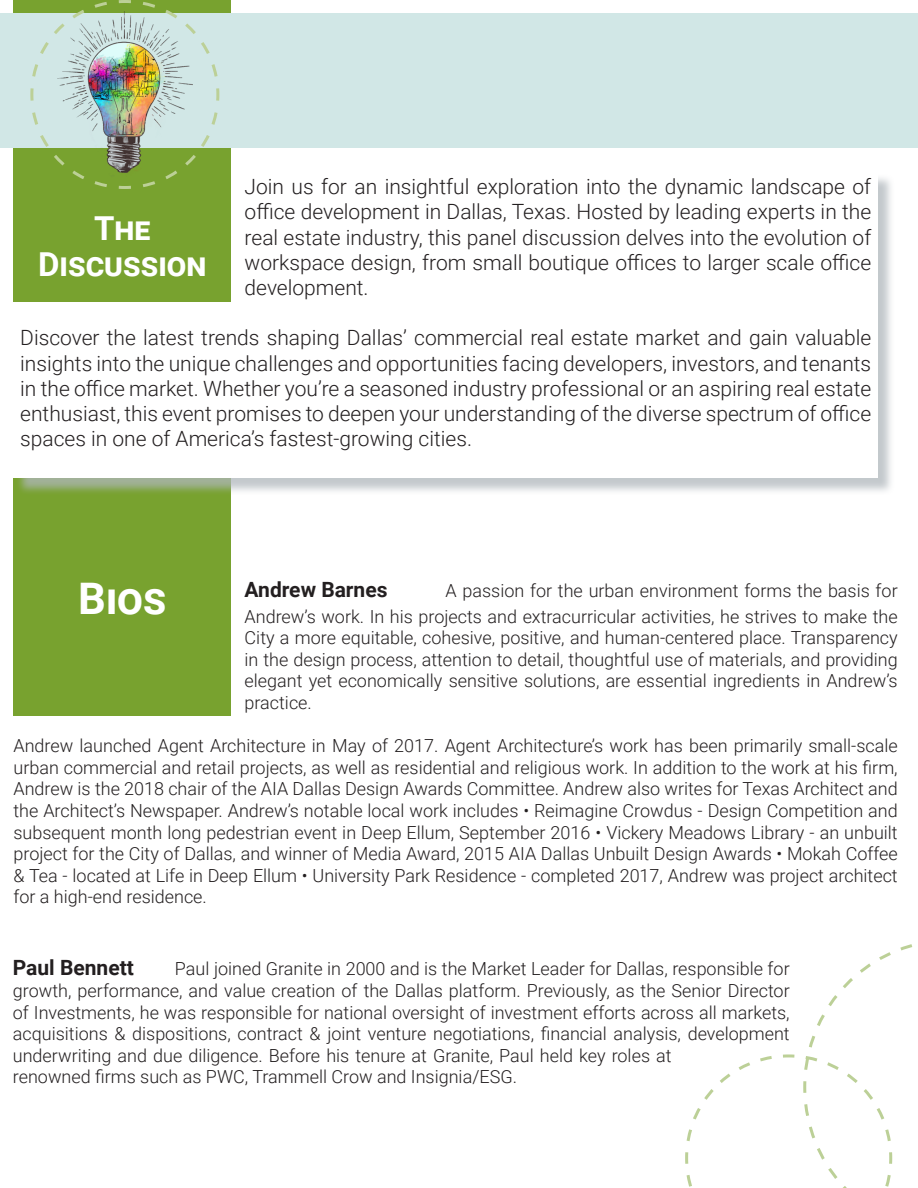
<style>
.page{position:relative;width:918px;height:1188px;background:#fff}
.page>*{position:absolute;margin:0;border:0;box-sizing:border-box;transform-origin:0 0}
.t1{font:700 43.5px "Roboto";color:#fff}
.t2{font:700 33px/36px "Roboto";color:#fff;text-align:center}
.t3{font:300 21px/25.2px "Roboto";color:#231f20;text-align:justify}
.t4{font:700 21px "Roboto";color:#231f20}
.t5{font:300 18px/21.6px "Roboto";color:#231f20;text-align:justify}
</style>
<div class="page">
<div style="left:14px;top:478px;width:217px;height:238px;background:#78a22f"></div>
<div style="left:15px;top:173px;width:880px;height:322px;background:#b0b7bc;opacity:.75"></div>
<div style="left:14px;top:172px;width:864px;height:306px;background:#fff"></div>
<div style="left:14px;top:0;width:217px;height:301px;background:#78a22f"></div>
<div style="left:0;top:14px;width:918px;height:134px;background:#d1e7e6"></div>
<svg style="left:685px;top:944px;width:228px;height:244px"></svg>
<img style="left:29px;top:0;width:192px;height:189px">
<p class="t3" style="left:245px;top:173px;width:628px">Join us for an insightful exploration into the dynamic landscape of office development in Dallas, Texas. Hosted by leading experts in the real estate industry, this panel discussion delves into the evolution of workspace design, from small boutique offices to larger scale office development.</p>
<p class="t3" style="left:20px;top:325px;width:853px">Discover the latest trends shaping Dallas’ commercial real estate market and gain valuable insights into the unique challenges and opportunities facing developers, investors, and tenants in the office market. Whether you’re a seasoned industry professional or an aspiring real estate enthusiast, this event promises to deepen your understanding of the diverse spectrum of office spaces in one of America’s fastest-growing cities.</p>
<p class="t2" style="left:38px;top:209px;width:170px">The<br>Discussion</p>
<p class="t4" style="left:245px;top:575px;width:144px">Andrew Barnes</p>
<p class="t1" style="left:78px;top:568px;width:90px">Bios</p>
<p class="t5" style="left:245px;top:578px;width:655px;line-height:25.2px;text-align:right">A passion for the urban environment forms the basis for<br>Andrew’s work. In his projects and extracurricular activities, he strives to make the</p>
<p class="t5" style="left:245px;top:626px;width:655px">City a more equitable, cohesive, positive, and human-centered place. Transparency in the design process, attention to detail, thoughtful use of materials, and providing elegant yet economically sensitive solutions, are essential ingredients in Andrew’s practice.</p>
<p class="t5" style="left:14px;top:734px;width:886px">Andrew launched Agent Architecture in May of 2017. Agent Architecture’s work has been primarily small-scale urban commercial and retail projects, as well as residential and religious work. In addition to the work at his firm, Andrew is the 2018 chair of the AIA Dallas Design Awards Committee. Andrew also writes for Texas Architect and the Architect’s Newspaper. Andrew’s notable local work includes • Reimagine Crowdus - Design Competition and subsequent month long pedestrian event in Deep Ellum, September 2016 • Vickery Meadows Library - an unbuilt project for the City of Dallas, and winner of Media Award, 2015 AIA Dallas Unbuilt Design Awards • Mokah Coffee &amp; Tea - located at Life in Deep Ellum • University Park Residence - completed 2017, Andrew was project architect for a high-end residence.</p>
<p class="t4" style="left:13px;top:953px;width:123px">Paul Bennett</p>
<p class="t5" style="left:13px;top:958px;width:778px;text-align:left;text-indent:162px">Paul joined Granite in 2000 and is the Market Leader for Dallas, responsible for growth, performance, and value creation of the Dallas platform. Previously, as the Senior Director of Investments, he was responsible for national oversight of investment efforts across all markets, acquisitions &amp; dispositions, contract &amp; joint venture negotiations, financial analysis, development underwriting and due diligence. Before his tenure at Granite, Paul held key roles at<br>renowned firms such as PWC, Trammell Crow and Insignia/ESG.</p>
</div>
